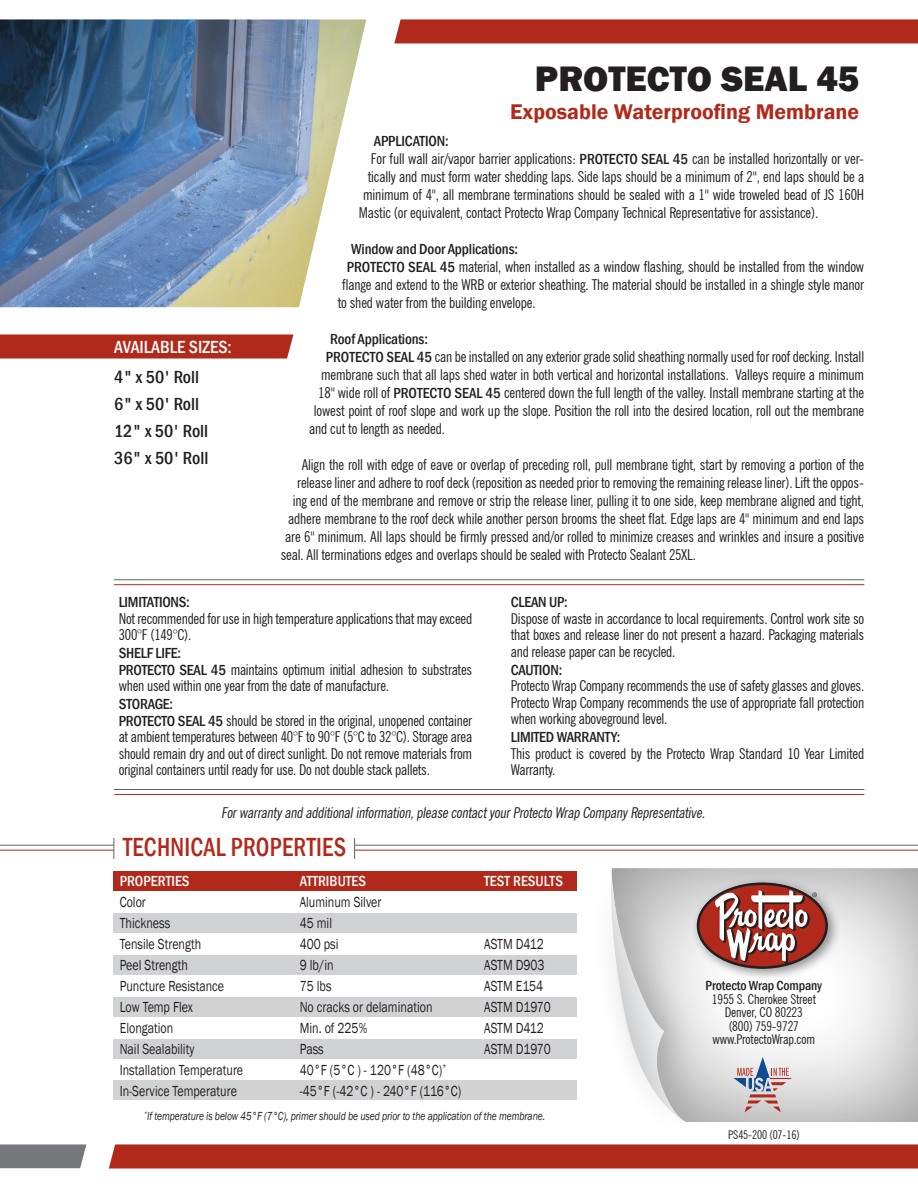
<style>
.page{position:relative;width:918px;height:1188px;background:#fff}
.page>*{position:absolute;margin:0;border:0;box-sizing:border-box;transform-origin:0 0}
.t1{font:800 36.45px "Franklin Gothic";color:#231f20}
.t2{font:500 condensed 27px "Franklin Gothic";letter-spacing:.01em;color:#b1291a;scale:.9 1}
.t3{font:600 21.9px "Franklin Gothic";color:#b1291a}
.t4{font:500 condensed 18px/27px "Franklin Gothic";color:#231f20}
.t5{font:500 condensed 18px "Franklin Gothic";color:#fff}
.t6{font:condensed 15px/16.5px "News Gothic BT";letter-spacing:-.01em;color:#231f20}
.t7{font:15px "Franklin Gothic";color:#231f20;scale:.8 1}
.t8{font:500 condensed 15px "Franklin Gothic";letter-spacing:-.01em;color:#231f20}
.t9{font:italic condensed 15px "News Gothic BT";color:#231f20}
.t10{font:500 condensed 15px "Franklin Gothic";color:#fff}
.t11{font:condensed 13.5px/13.5px "News Gothic BT";letter-spacing:-.01em;color:#231f20;text-align:center}
.t12{font:500 condensed 13.5px "Franklin Gothic";letter-spacing:-.01em;color:#231f20}
.t13{font:italic 12px "Franklin Gothic";letter-spacing:-.01em;color:#231f20;scale:.8 1}
.t14{font:condensed 12px "News Gothic BT";letter-spacing:-.01em;color:#231f20}
.s1{font-family:"Franklin Gothic";font-weight:500}
</style>
<div class="page">
<hr style="left:355px;top:845px;width:563px;height:1px;background:#636366">
<hr style="left:0;top:845px;width:114px;height:1px;background:#636366">
<hr style="left:114px;top:579px;width:750px;height:1px;background:#636366">
<hr style="left:114px;top:789px;width:750px;height:1px;background:#636366">
<hr style="left:355px;top:850px;width:563px;height:1px;background:#b1291a">
<hr style="left:0;top:850px;width:114px;height:1px;background:#b1291a">
<hr style="left:114px;top:584px;width:750px;height:1px;background:#b1291a">
<hr style="left:114px;top:794px;width:750px;height:1px;background:#b1291a">
<svg style="left:354px;top:838px;width:1px;height:21px"></svg>
<svg style="left:113px;top:838px;width:1px;height:21px"></svg>
<div style="left:394px;top:19px;width:524px;height:24px;background:#b1291a"></div>
<div style="left:0;top:335px;width:293px;height:24px;background:#b1291a"></div>
<img style="left:0;top:19px;width:366px;height:288px">
<div style="left:109px;top:1144px;width:809px;height:24px;background:#b1291a"></div>
<svg style="left:0;top:1144px;width:86px;height:24px;background:#7c7e81"></svg>
<div style="left:113px;top:871px;width:463px;height:19px;background:#b1291a"></div>
<div style="left:114px;top:913px;width:463px;height:20px;background:#d1d2d4"></div>
<div style="left:114px;top:955px;width:463px;height:19px;background:#d1d2d4"></div>
<div style="left:114px;top:997px;width:463px;height:19px;background:#d1d2d4"></div>
<div style="left:114px;top:1039px;width:463px;height:19px;background:#d1d2d4"></div>
<div style="left:114px;top:1081px;width:463px;height:19px;background:#d1d2d4"></div>
<div style="left:609px;top:862px;width:309px;height:261px;background:#231f20;opacity:.56"></div>
<div style="left:587px;top:851px;width:126px;height:293px;background:#231f20;opacity:.23"></div>
<svg style="left:606px;top:868px;width:80px;height:254px"></svg>
<div style="left:691px;top:877px;width:150px;height:105px;background:#231f20;opacity:.48"></div>
<svg style="left:698px;top:883px;width:129px;height:84px"></svg>
<svg style="left:715px;top:890px;width:102px;height:73px"></svg>
<div style="left:697px;top:882px;width:131px;height:87px;border:3px solid #231f20;border-radius:50%"></div>
<svg style="left:734px;top:1057px;width:58px;height:55px;background:#c3b9bf"></svg>
<p class="t5" style="left:114px;top:335px;width:119px">AVAILABLE SIZES:</p>
<p class="t4" style="left:114px;top:363px;width:96px">4" x 50' Roll<br>6" x 50' Roll<br>12" x 50' Roll<br>36" x 50' Roll</p>
<h1 class="t1" style="left:535px;top:55px;width:326px">PROTECTO SEAL 45</h1>
<h3 class="t3" style="left:510px;top:98px;width:351px">Exposable Waterproofing Membrane</h3>
<p class="t8" style="left:374px;top:132px;width:76px">APPLICATION:</p>
<p class="t6" style="left:371px;top:151px;width:495px">For full wall air/vapor barrier applications: <span class="s1">PROTECTO SEAL 45</span> can be installed horizontally or ver-</p>
<p class="t6" style="left:368px;top:169px;width:498px">tically and must form water shedding laps. Side laps should be a minimum of 2", end laps should be a</p>
<p class="t6" style="left:363px;top:187px;width:502px">minimum of 4", all membrane terminations should be sealed with a 1" wide troweled bead of JS 160H</p>
<p class="t6" style="left:359px;top:205px;width:461px">Mastic (or equivalent, contact Protecto Wrap Company Technical Representative for assistance).</p>
<p class="t8" style="left:351px;top:240px;width:168px">Window and Door Applications:</p>
<p class="t6" style="left:347px;top:259px;width:519px"><span class="s1">PROTECTO SEAL 45</span> material, when installed as a window flashing, should be installed from the window</p>
<p class="t6" style="left:342px;top:277px;width:523px">flange and extend to the WRB or exterior sheathing. The material should be installed in a shingle style manor</p>
<p class="t6" style="left:338px;top:295px;width:199px">to shed water from the building envelope.</p>
<p class="t8" style="left:330px;top:330px;width:99px">Roof Applications:</p>
<p class="t6" style="left:326px;top:349px;width:540px"><span class="s1">PROTECTO SEAL 45</span> can be installed on any exterior grade solid sheathing normally used for roof decking. Install</p>
<p class="t6" style="left:321px;top:367px;width:544px">membrane such that all laps shed water in both vertical and horizontal installations. Valleys require a minimum</p>
<p class="t6" style="left:318px;top:385px;width:547px">18" wide roll of <span class="s1">PROTECTO SEAL 45</span> centered down the full length of the valley. Install membrane starting at the</p>
<p class="t6" style="left:314px;top:403px;width:552px">lowest point of roof slope and work up the slope. Position the roll into the desired location, roll out the membrane</p>
<p class="t6" style="left:309px;top:421px;width:137px">and cut to length as needed.</p>
<p class="t6" style="left:302px;top:457px;width:564px">Align the roll with edge of eave or overlap of preceding roll, pull membrane tight, start by removing a portion of the</p>
<p class="t6" style="left:297px;top:475px;width:569px">release liner and adhere to roof deck (reposition as needed prior to removing the remaining release liner). Lift the oppos-</p>
<p class="t6" style="left:293px;top:493px;width:573px">ing end of the membrane and remove or strip the release liner, pulling it to one side, keep membrane aligned and tight,</p>
<p class="t6" style="left:288px;top:511px;width:577px">adhere membrane to the roof deck while another person brooms the sheet flat. Edge laps are 4" minimum and end laps</p>
<p class="t6" style="left:285px;top:529px;width:580px">are 6" minimum. All laps should be firmly pressed and/or rolled to minimize creases and wrinkles and insure a positive</p>
<p class="t6" style="left:281px;top:547px;width:417px">seal. All terminations edges and overlaps should be sealed with Protecto Sealant 25XL.</p>
<p class="t8" style="left:119px;top:593px;width:73px">LIMITATIONS:</p>
<p class="t6" style="left:119px;top:610px;width:355px">Not recommended for use in high temperature applications that may exceed<br>300°F (149°C).</p>
<p class="t8" style="left:119px;top:644px;width:64px">SHELF LIFE:</p>
<p class="t6" style="left:119px;top:661px;width:355px"><span class="s1">PROTECTO SEAL 45</span> maintains optimum initial adhesion to substrates when used within one year from the date of manufacture.</p>
<p class="t8" style="left:119px;top:695px;width:56px">STORAGE:</p>
<p class="t6" style="left:119px;top:712px;width:355px;text-align:justify"><span class="s1">PROTECTO SEAL 45</span> should be stored in the original, unopened container at ambient temperatures between 40°F to 90°F (5°C to 32°C). Storage area should remain dry and out of direct sunlight. Do not remove materials from original containers until ready for use. Do not double stack pallets.</p>
<p class="t8" style="left:511px;top:593px;width:58px">CLEAN UP:</p>
<p class="t6" style="left:511px;top:610px;width:355px;text-align:justify">Dispose of waste in accordance to local requirements. Control work site so that boxes and release liner do not present a hazard. Packaging materials and release paper can be recycled.</p>
<p class="t8" style="left:511px;top:660px;width:53px">CAUTION:</p>
<p class="t6" style="left:511px;top:678px;width:355px;text-align:justify">Protecto Wrap Company recommends the use of safety glasses and gloves.<br>Protecto Wrap Company recommends the use of appropriate fall protection when working aboveground level.</p>
<p class="t8" style="left:511px;top:728px;width:111px">LIMITED WARRANTY:</p>
<p class="t6" style="left:511px;top:745px;width:355px">This product is covered by the Protecto Wrap Standard 10 Year Limited<br>Warranty.</p>
<p class="t9" style="left:221px;top:803px;width:488px">Forwarrantyand additionalinformation,please contactyourProtecto Wrap CompanyRepresentative.</p>
<h2 class="t2" style="left:123px;top:830px;width:249px">TECHNICAL PROPERTIES</h2>
<p class="t10" style="left:120px;top:871px;width:71px">PROPERTIES</p>
<p class="t10" style="left:300px;top:871px;width:68px">ATTRIBUTES</p>
<p class="t10" style="left:484px;top:871px;width:80px">TEST RESULTS</p>
<p class="t7" style="left:120px;top:892px;width:34px">Color</p>
<p class="t7" style="left:300px;top:892px;width:104px">Aluminum Silver</p>
<p class="t7" style="left:120px;top:913px;width:65px">Thickness</p>
<p class="t7" style="left:300px;top:913px;width:42px">45 mil</p>
<p class="t7" style="left:120px;top:934px;width:103px">Tensile Strength</p>
<p class="t7" style="left:300px;top:934px;width:50px">400 psi</p>
<p class="t7" style="left:484px;top:934px;width:76px">ASTM D412</p>
<p class="t7" style="left:120px;top:955px;width:87px">Peel Strength</p>
<p class="t7" style="left:300px;top:955px;width:44px">9 lb/in</p>
<p class="t7" style="left:484px;top:955px;width:77px">ASTM D903</p>
<p class="t7" style="left:120px;top:976px;width:132px">Puncture Resistance</p>
<p class="t7" style="left:300px;top:976px;width:41px">75 lbs</p>
<p class="t7" style="left:484px;top:976px;width:75px">ASTM E154</p>
<p class="t7" style="left:120px;top:997px;width:93px">Low Temp Flex</p>
<p class="t7" style="left:300px;top:997px;width:167px">No cracks or delamination</p>
<p class="t7" style="left:484px;top:997px;width:85px">ASTM D1970</p>
<p class="t7" style="left:120px;top:1018px;width:68px">Elongation</p>
<p class="t7" style="left:300px;top:1018px;width:86px">Min. of 225%</p>
<p class="t7" style="left:484px;top:1018px;width:76px">ASTM D412</p>
<p class="t7" style="left:120px;top:1039px;width:95px">Nail Sealability</p>
<p class="t7" style="left:300px;top:1039px;width:32px">Pass</p>
<p class="t7" style="left:484px;top:1039px;width:85px">ASTM D1970</p>
<p class="t7" style="left:120px;top:1060px;width:156px">Installation Temperature</p>
<p class="t7" style="left:300px;top:1060px;width:185px">40°F (5°C ) - 120°F (48°C)<sup>*</sup></p>
<p class="t7" style="left:120px;top:1081px;width:148px">In-Service Temperature</p>
<p class="t7" style="left:300px;top:1081px;width:203px">-45°F (-42°C ) - 240°F (116°C)</p>
<p class="t13" style="left:144px;top:1108px;width:503px"><sup>*</sup>If temperature is below 45°F (7°C), primer should be used prior to the application of the membrane.</p>
<p class="t12" style="left:706px;top:977px;width:118px">Protecto Wrap Company</p>
<p class="t11" style="left:712px;top:992px;width:106px">1955 S. Cherokee Street<br>Denver, CO 80223 (800) 759-9727 www.ProtectoWrap.com</p>
<p class="t14" style="left:728px;top:1127px;width:73px">PS45-200 (07-16)</p>
</div>
